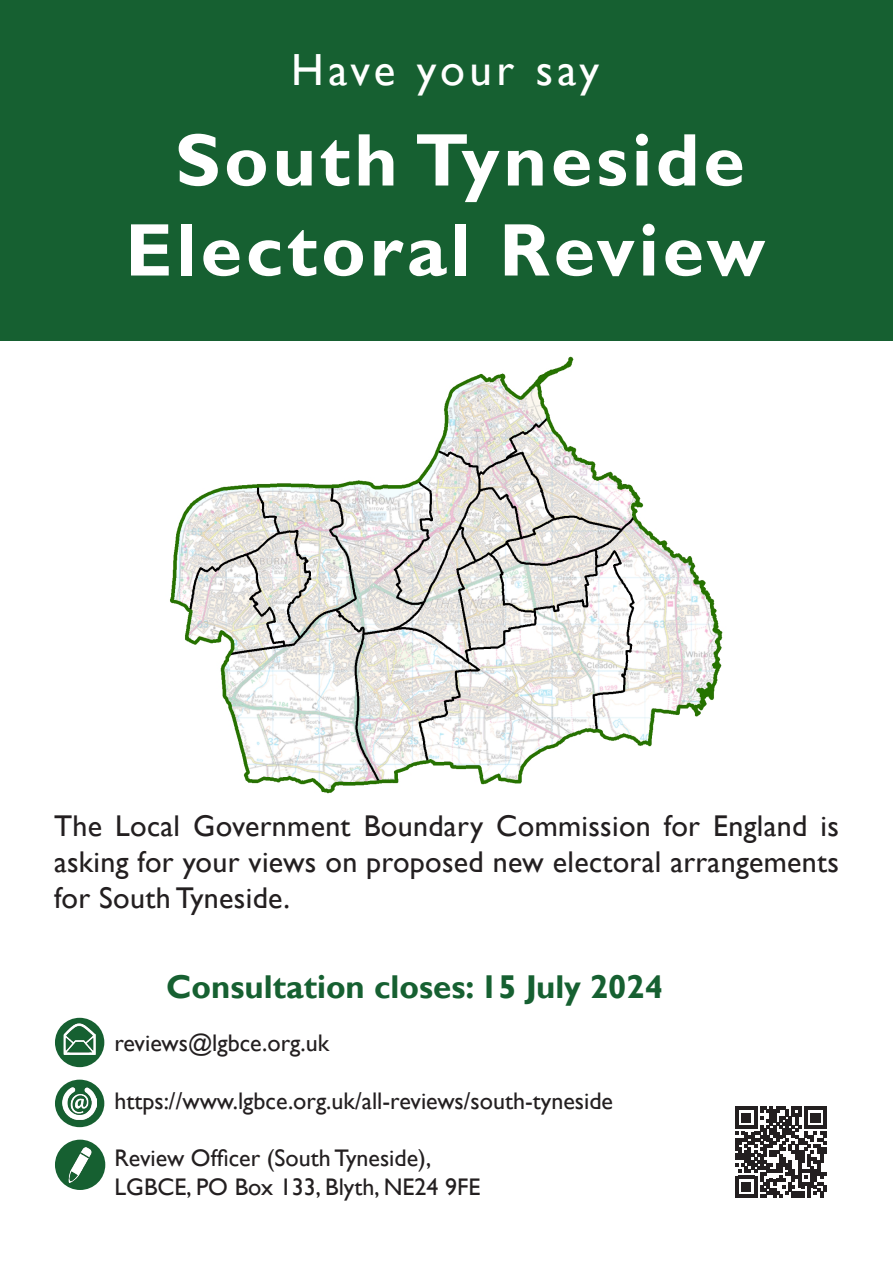
<style>
.page{position:relative;width:893px;height:1263px;background:#fff}
.page>*{position:absolute;margin:0;border:0;box-sizing:border-box;transform-origin:0 0}
.t1{font:700 75px/90px "Gill Sans";letter-spacing:.05em;color:#fff;text-align:center}
.t2{font:45px "Gill Sans";letter-spacing:.09em;color:#fff}
.t3{font:700 33px "Gill Sans";color:#166031}
.Body_Text{font:30px/36px "Gill Sans";letter-spacing:.01em;color:#231f20;text-align:justify}
.More_Info{font:24px/28.8px "Gill Sans";color:#231f20}
</style>
<div class="page">
<img style="left:169px;top:356px;width:554px;height:438px">
<div style="left:0;top:0;width:893px;height:340px;background:#166031"></div>
<svg style="left:735px;top:1107px;width:91px;height:91px"></svg>
<div style="left:55px;top:1018px;width:49px;height:49px;background:#166031;border-radius:50%"></div>
<img style="left:63px;top:1023px;width:33px;height:32px">
<div style="left:55px;top:1080px;width:49px;height:47px;background:#166031;border-radius:50%"></div>
<img style="left:63px;top:1087px;width:33px;height:33px">
<div style="left:55px;top:1140px;width:50px;height:50px;background:#166031;border-radius:50%"></div>
<img style="left:62px;top:1147px;width:30px;height:35px">
<p class="t2" style="left:291px;top:44px;width:310px">Have your say</p>
<p class="t1" style="left:125px;top:117px;width:642px">South Tyneside<br>Electoral Review</p>
<p class="Body_Text" style="left:54px;top:809px;width:786px">The Local Government Boundary Commission for England is asking for your views on proposed new electoral arrangements for South Tyneside.</p>
<p class="t3" style="left:166px;top:967px;width:498px">Consultation closes: 15 July 2024</p>
<p class="More_Info" style="left:114px;top:1029px;width:216px">reviews@lgbce.org.uk</p>
<p class="More_Info" style="left:114px;top:1087px;width:500px">https://www.lgbce.org.uk/all-reviews/south-tyneside</p>
<p class="More_Info" style="left:114px;top:1144px;width:368px">Review Officer (South Tyneside),<br>LGBCE, PO Box 133, Blyth, NE24 9FE</p>
</div>
